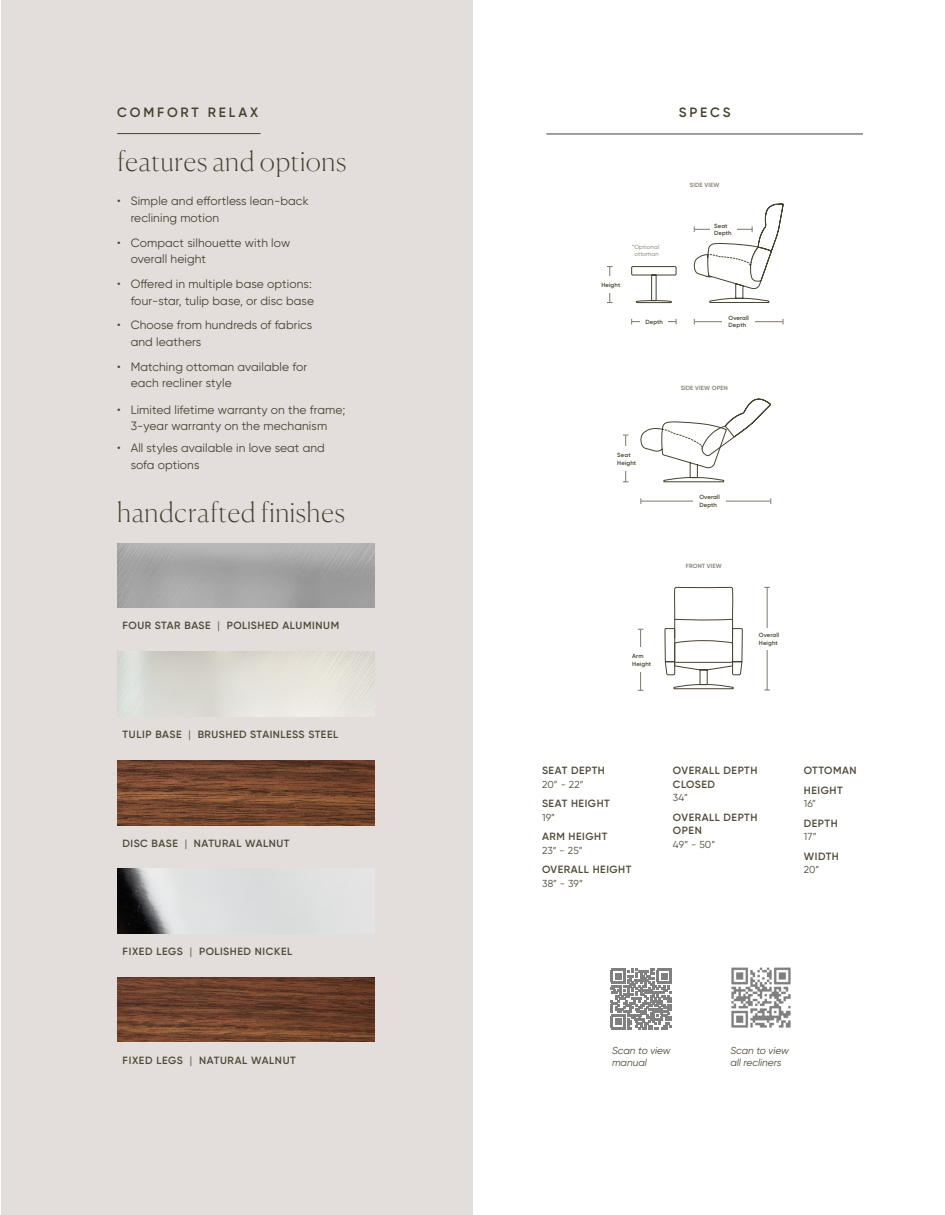
<style>
.page{position:relative;width:945px;height:1215px;background:#fff}
.page>*{position:absolute;margin:0;border:0;box-sizing:border-box;transform-origin:0 0}
.t1{font:100 27px "Canela Web";letter-spacing:.025em;color:#47412e}
.t2{font:600 13.5px "Gilroy";letter-spacing:.21em;color:#47412e}
.t3{font:12px/16.5px "Gilroy";letter-spacing:.01em;color:#47412e}
.t4{font:600 10.5px "Gilroy";letter-spacing:.05em;color:#504937}
.t5{font:10.2px "Gilroy";letter-spacing:.015em;color:#504937}
.t6{font:italic 10.2px "Gilroy";color:#504937}
.t7{font:600 6px "Gilroy";letter-spacing:.02em;color:#47412e}
.t8{font:600 6px "Gilroy";letter-spacing:.02em;color:#7f7869}
.t9{font:6px "Gilroy";letter-spacing:.02em;color:#7f7869}
.s1{font-weight:400}
</style>
<div class="page">
<div style="left:1px;top:1px;width:471px;height:1214px;background:#e3dedc"></div>
<img style="left:731px;top:967px;width:60px;height:61px">
<hr style="left:117px;top:133px;width:144px;height:1px;background:#47412e">
<hr style="left:546px;top:134px;width:317px;height:1px;background:#47412e">
<img style="left:117px;top:543px;width:257px;height:65px">
<img style="left:117px;top:652px;width:257px;height:64px">
<img style="left:117px;top:761px;width:257px;height:64px">
<svg style="left:611px;top:969px;width:60px;height:60px"></svg>
<svg style="left:694px;top:203px;width:90px;height:100px"></svg>
<hr style="left:695px;top:321px;width:88px;height:1px;background:#7f7869">
<hr style="left:767px;top:587px;width:1px;height:103px;background:#7f7869">
<hr style="left:625px;top:435px;width:1px;height:47px;background:#7f7869">
<div style="left:623px;top:446px;width:6px;height:24px;background:#fff"></div>
<div style="left:764px;top:628px;width:6px;height:21px;background:#fff"></div>
<div style="left:723px;top:318px;width:32px;height:6px;background:#fff"></div>
<hr style="left:640px;top:630px;width:1px;height:61px;background:#7f7869">
<div style="left:638px;top:648px;width:6px;height:24px;background:#fff"></div>
<svg style="left:640px;top:398px;width:131px;height:85px"></svg>
<hr style="left:641px;top:501px;width:129px;height:1px;background:#7f7869">
<div style="left:693px;top:498px;width:33px;height:6px;background:#fff"></div>
<svg style="left:631px;top:266px;width:46px;height:37px"></svg>
<svg style="left:664px;top:586px;width:79px;height:104px"></svg>
<hr style="left:609px;top:267px;width:1px;height:36px;background:#7f7869">
<div style="left:607px;top:276px;width:6px;height:17px;background:#fff"></div>
<hr style="left:632px;top:321px;width:44px;height:1px;background:#7f7869">
<div style="left:640px;top:318px;width:28px;height:6px;background:#fff"></div>
<img style="left:117px;top:869px;width:152px;height:64px">
<img style="left:117px;top:977px;width:257px;height:65px">
<p class="t2" style="left:117px;top:104px;width:142px">COMFORT RELAX</p>
<p class="t1" style="left:117px;top:150px;width:231px">features and options</p>
<p class="t3" style="left:131px;top:193px;width:179px;text-indent:-14px">• Simple and effortless lean-back reclining motion</p>
<p class="t3" style="left:131px;top:234px;width:161px;text-indent:-14px">• Compact silhouette with low overall height</p>
<p class="t3" style="left:117px;top:276px;width:198px;text-align:right">• Offered in multiple base options: four-star, tulip base, or disc base</p>
<p class="t3" style="left:131px;top:317px;width:183px;text-indent:-14px">• Choose from hundreds of fabrics and leathers</p>
<p class="t3" style="left:131px;top:358px;width:178px;text-indent:-14px">• Matching ottoman available for each recliner style</p>
<p class="t3" style="left:117px;top:401px;width:230px;text-align:center">• Limited lifetime warranty on the frame;<br>3-year warranty on the mechanism</p>
<p class="t3" style="left:131px;top:440px;width:196px;text-indent:-14px">• All styles available in love seat and sofa options</p>
<p class="t1" style="left:117px;top:501px;width:229px">handcrafted finishes</p>
<p class="t4" style="left:123px;top:619px;width:218px">FOUR STAR BASE <span class="s1">|</span> POLISHED ALUMINUM</p>
<p class="t4" style="left:123px;top:728px;width:217px">TULIP BASE <span class="s1">|</span> BRUSHED STAINLESS STEEL</p>
<p class="t4" style="left:123px;top:837px;width:168px">DISC BASE <span class="s1">|</span> NATURAL WALNUT</p>
<p class="t4" style="left:123px;top:945px;width:171px">FIXED LEGS <span class="s1">|</span> POLISHED NICKEL</p>
<p class="t4" style="left:123px;top:1054px;width:175px">FIXED LEGS <span class="s1">|</span> NATURAL WALNUT</p>
<p class="t2" style="left:679px;top:104px;width:53px">SPECS</p>
<p class="t7" style="left:601px;top:281px;width:21px">Height</p>
<p class="t9" style="left:632px;top:243px;width:29px">*Optional</p>
<p class="t9" style="left:634px;top:250px;width:26px">ottoman</p>
<p class="t7" style="left:645px;top:318px;width:19px">Depth</p>
<p class="t8" style="left:690px;top:182px;width:31px">SIDE VIEW</p>
<p class="t7" style="left:714px;top:222px;width:15px">Seat</p>
<p class="t7" style="left:714px;top:230px;width:19px">Depth</p>
<p class="t7" style="left:728px;top:314px;width:22px">Overall</p>
<p class="t7" style="left:728px;top:322px;width:19px">Depth</p>
<p class="t8" style="left:681px;top:384px;width:49px">SIDE VIEW OPEN</p>
<p class="t7" style="left:617px;top:451px;width:15px">Seat</p>
<p class="t7" style="left:617px;top:459px;width:21px">Height</p>
<p class="t7" style="left:699px;top:494px;width:22px">Overall</p>
<p class="t7" style="left:699px;top:501px;width:19px">Depth</p>
<p class="t8" style="left:686px;top:562px;width:37px">FRONT VIEW</p>
<p class="t7" style="left:632px;top:653px;width:13px">Arm</p>
<p class="t7" style="left:632px;top:660px;width:21px">Height</p>
<p class="t7" style="left:759px;top:631px;width:22px">Overall</p>
<p class="t7" style="left:759px;top:639px;width:21px">Height</p>
<p class="t4" style="left:542px;top:764px;width:64px">SEAT DEPTH</p>
<p class="t5" style="left:542px;top:778px;width:43px">20” - 22”</p>
<p class="t4" style="left:542px;top:797px;width:69px">SEAT HEIGHT</p>
<p class="t5" style="left:542px;top:811px;width:15px">19”</p>
<p class="t4" style="left:542px;top:830px;width:67px">ARM HEIGHT</p>
<p class="t5" style="left:542px;top:844px;width:42px">23” - 25”</p>
<p class="t4" style="left:542px;top:863px;width:91px">OVERALL HEIGHT</p>
<p class="t5" style="left:542px;top:877px;width:42px">38” - 39”</p>
<p class="t4" style="left:673px;top:764px;width:86px">OVERALL DEPTH</p>
<p class="t4" style="left:673px;top:778px;width:44px">CLOSED</p>
<p class="t5" style="left:673px;top:792px;width:16px">34”</p>
<p class="t4" style="left:673px;top:811px;width:86px">OVERALL DEPTH</p>
<p class="t4" style="left:673px;top:824px;width:30px">OPEN</p>
<p class="t5" style="left:673px;top:838px;width:44px">49” - 50”</p>
<p class="t4" style="left:804px;top:764px;width:54px">OTTOMAN</p>
<p class="t4" style="left:804px;top:784px;width:40px">HEIGHT</p>
<p class="t5" style="left:804px;top:798px;width:14px">16”</p>
<p class="t4" style="left:804px;top:817px;width:35px">DEPTH</p>
<p class="t5" style="left:804px;top:831px;width:14px">17”</p>
<p class="t4" style="left:804px;top:850px;width:37px">WIDTH</p>
<p class="t5" style="left:804px;top:864px;width:17px">20”</p>
<p class="t6" style="left:612px;top:1044px;width:60px">Scan to view</p>
<p class="t6" style="left:612px;top:1056px;width:36px">manual</p>
<p class="t6" style="left:730px;top:1044px;width:60px">Scan to view</p>
<p class="t6" style="left:730px;top:1056px;width:53px">all recliners</p>
</div>
